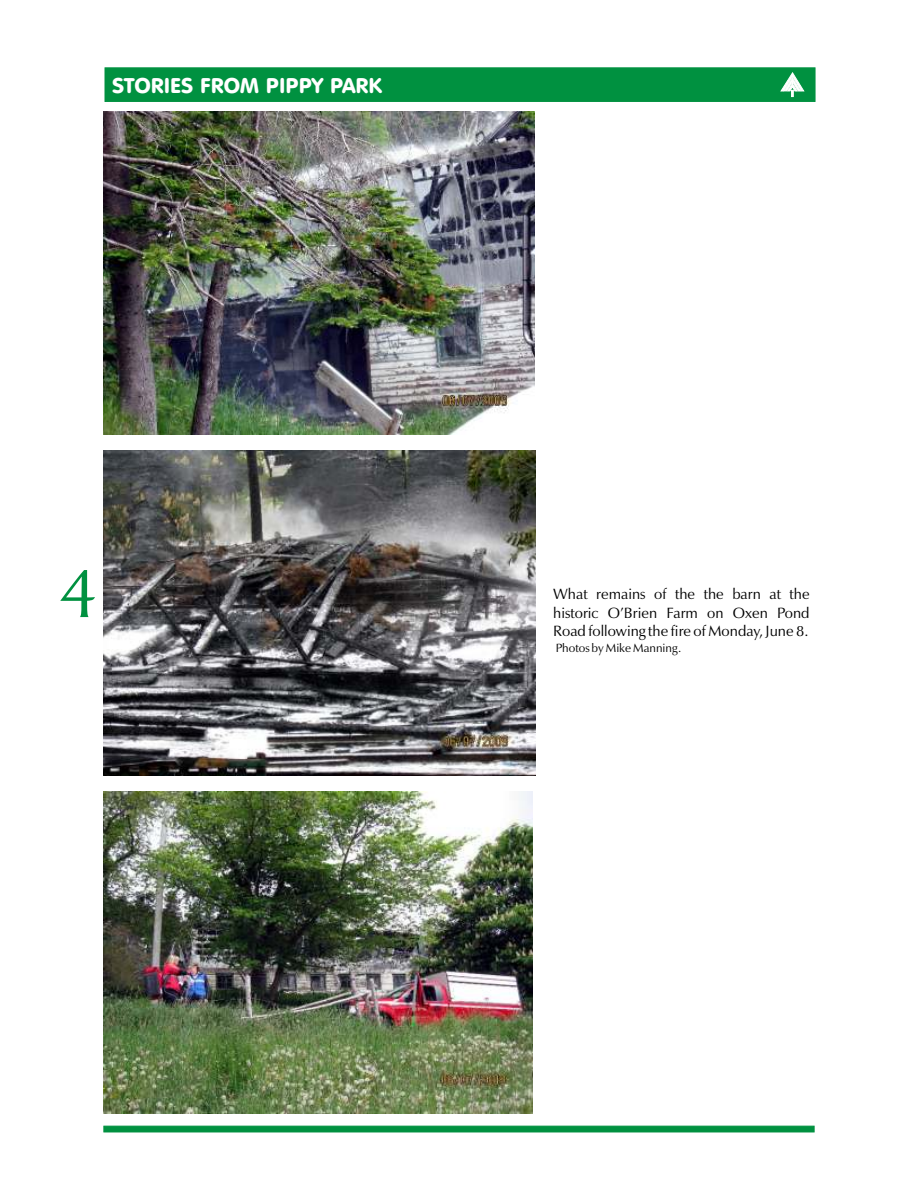
<style>
.page{position:relative;width:918px;height:1188px;background:#fff}
.page>*{position:absolute;margin:0;border:0;box-sizing:border-box;transform-origin:0 0}
.t1{font:72px "Baker Signet BT";color:#009140}
.t2{font:21px "VAG Rounded BT";color:#fff}
.t3{font:15px/18.6px "Zapf Humanist 601 BT";color:#000;text-align:justify}
.t4{font:12px "Zapf Humanist 601 BT";color:#000}
</style>
<div class="page">
<img style="left:104px;top:112px;width:430px;height:323px">
<img style="left:104px;top:451px;width:432px;height:324px">
<div style="left:105px;top:68px;width:710px;height:34px;background:#009140"></div>
<svg style="left:104px;top:1126px;width:710px;height:6px;background:#029141"></svg>
<img style="left:104px;top:791px;width:429px;height:322px">
<h2 class="t2" style="left:112px;top:77px;width:271px">STORIES FROM PIPPY PARK</h2>
<h1 class="t1" style="left:59px;top:562px;width:39px">4</h1>
<p class="t3" style="left:553px;top:586px;width:258px">What remains of the the barn at the historic O’Brien Farm on Oxen Pond Road following the fire of Monday, June 8.</p>
<p class="t4" style="left:556px;top:643px;width:127px">Photos by Mike Manning.</p>
</div>
